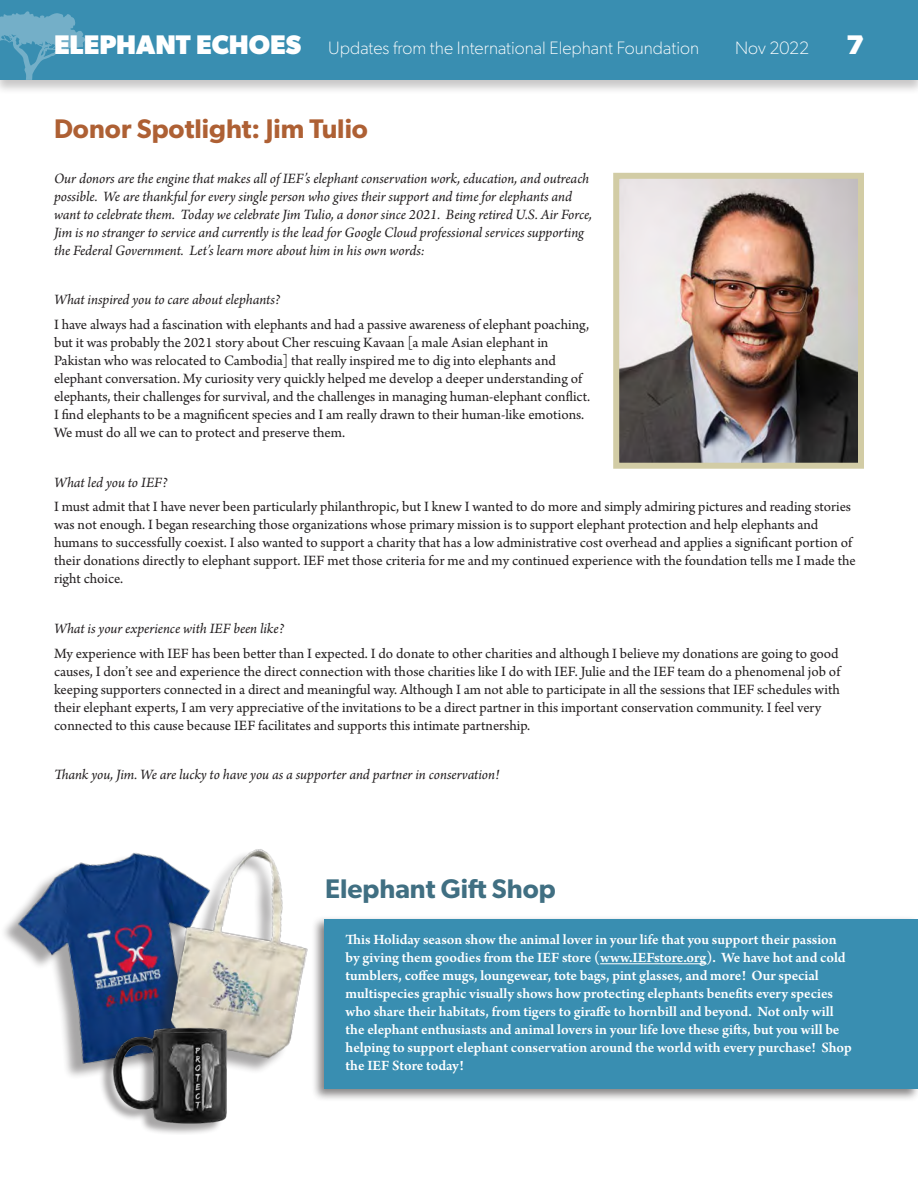
<style>
.page{position:relative;width:918px;height:1188px;background:#fff}
.page>*{position:absolute;margin:0;border:0;box-sizing:border-box;transform-origin:0 0}
.t1{font:600 27px "Gibson";color:#ae6034}
.t2{font:600 27px "Gibson";color:#406f82}
.t3{font:700 27px "Gibson";color:#fff}
.t4{font:100 18px "Gibson";color:#fff}
.t5{font:15px/18px "Arno Pro";color:#231f20}
.t6{font:italic 15px/18px "Arno Pro";letter-spacing:-.005em;color:#231f20}
.t7{font:600 15px/18px "Arno Pro";letter-spacing:-.005em;color:#fff}
.s1{font-weight:700;font-size:27px}
</style>
<div class="page">
<div style="left:0;top:0;width:918px;height:95px;background:#231f20;opacity:.25"></div>
<div style="left:0;top:0;width:918px;height:80px;background:#398eb1"></div>
<svg style="left:0;top:11px;width:85px;height:69px"></svg>
<img style="left:620px;top:180px;width:237px;height:282px">
<div style="left:613px;top:173px;width:251px;height:296px;border:6px solid #d2cca5"></div>
<div style="left:311px;top:916px;width:607px;height:186px;background:#231f20;opacity:.55"></div>
<div style="left:324px;top:919px;width:594px;height:170px;background:#398eb1"></div>
<hr style="left:600px;top:963px;width:107px;height:1px;background:#fff">
<img style="left:8px;top:853px;width:144px;height:223px">
<div style="left:152px;top:851px;width:151px;height:224px;background:#231f20;opacity:.4"></div>
<img style="left:163px;top:849px;width:163px;height:215px">
<div style="left:98px;top:1028px;width:125px;height:107px;background:#231f20;opacity:.4"></div>
<img style="left:109px;top:1017px;width:131px;height:112px">
<p class="t4" style="left:54px;top:37px;width:647px"><span class="s1">ELEPHANT ECHOES</span> Updates from the International Elephant Foundation</p>
<p class="t4" style="left:735px;top:37px;width:76px">Nov 2022</p>
<p class="t3" style="left:846px;top:29px;width:19px">7</p>
<p class="t1" style="left:54px;top:112px;width:316px">Donor Spotlight: Jim Tulio</p>
<p class="t6" style="left:54px;top:170px;width:540px">Our donors are the engine that makes all of IEF’s elephant conservation work, education, and outreach possible. We are thankful for every single person who gives their support and time for elephants and want to celebrate them. Today we celebrate Jim Tulio, a donor since 2021. Being retired U.S. Air Force, Jim is no stranger to service and currently is the lead for Google Cloud professional services supporting the Federal Government. Let’s learn more about him in his own words:</p>
<p class="t6" style="left:54px;top:292px;width:228px">What inspired you to care about elephants?</p>
<p class="t5" style="left:54px;top:317px;width:538px">I have always had a fascination with elephants and had a passive awareness of elephant poaching, but it was probably the 2021 story about Cher rescuing Kavaan [a male Asian elephant in Pakistan who was relocated to Cambodia] that really inspired me to dig into elephants and elephant conversation. My curiosity very quickly helped me develop a deeper understanding of elephants, their challenges for survival, and the challenges in managing human-elephant conflict.<br>I find elephants to be a magnificent species and I am really drawn to their human-like emotions.<br>We must do all we can to protect and preserve them.</p>
<p class="t6" style="left:54px;top:474px;width:115px">What led you to IEF?</p>
<p class="t5" style="left:54px;top:499px;width:803px">I must admit that I have never been particularly philanthropic, but I knew I wanted to do more and simply admiring pictures and reading stories was not enough. I began researching those organizations whose primary mission is to support elephant protection and help elephants and humans to successfully coexist. I also wanted to support a charity that has a low administrative cost overhead and applies a significant portion of their donations directly to elephant support. IEF met those criteria for me and my continued experience with the foundation tells me I made the right choice.</p>
<p class="t6" style="left:54px;top:620px;width:232px">What is your experience with IEF been like?</p>
<p class="t5" style="left:54px;top:645px;width:788px">My experience with IEF has been better than I expected. I do donate to other charities and although I believe my donations are going to good causes, I don’t see and experience the direct connection with those charities like I do with IEF. Julie and the IEF team do a phenomenal job of keeping supporters connected in a direct and meaningful way. Although I am not able to participate in all the sessions that IEF schedules with their elephant experts, I am very appreciative of the invitations to be a direct partner in this important conservation community. I feel very connected to this cause because IEF facilitates and supports this intimate partnership.</p>
<p class="t6" style="left:54px;top:767px;width:447px">Thank you, Jim. We are lucky to have you as a supporter and partner in conservation!</p>
<p class="t2" style="left:325px;top:873px;width:232px">Elephant Gift Shop</p>
<p class="t7" style="left:346px;top:932px;width:508px">This Holiday season show the animal lover in your life that you support their passion by giving them goodies from the IEF store (www.IEFstore.org). We have hot and cold tumblers, coffee mugs, loungewear, tote bags, pint glasses, and more! Our special multispecies graphic visually shows how protecting elephants benefits every species who share their habitats, from tigers to giraffe to hornbill and beyond. Not only will the elephant enthusiasts and animal lovers in your life love these gifts, but you will be helping to support elephant conservation around the world with every purchase! Shop the IEF Store today!</p>
</div>
